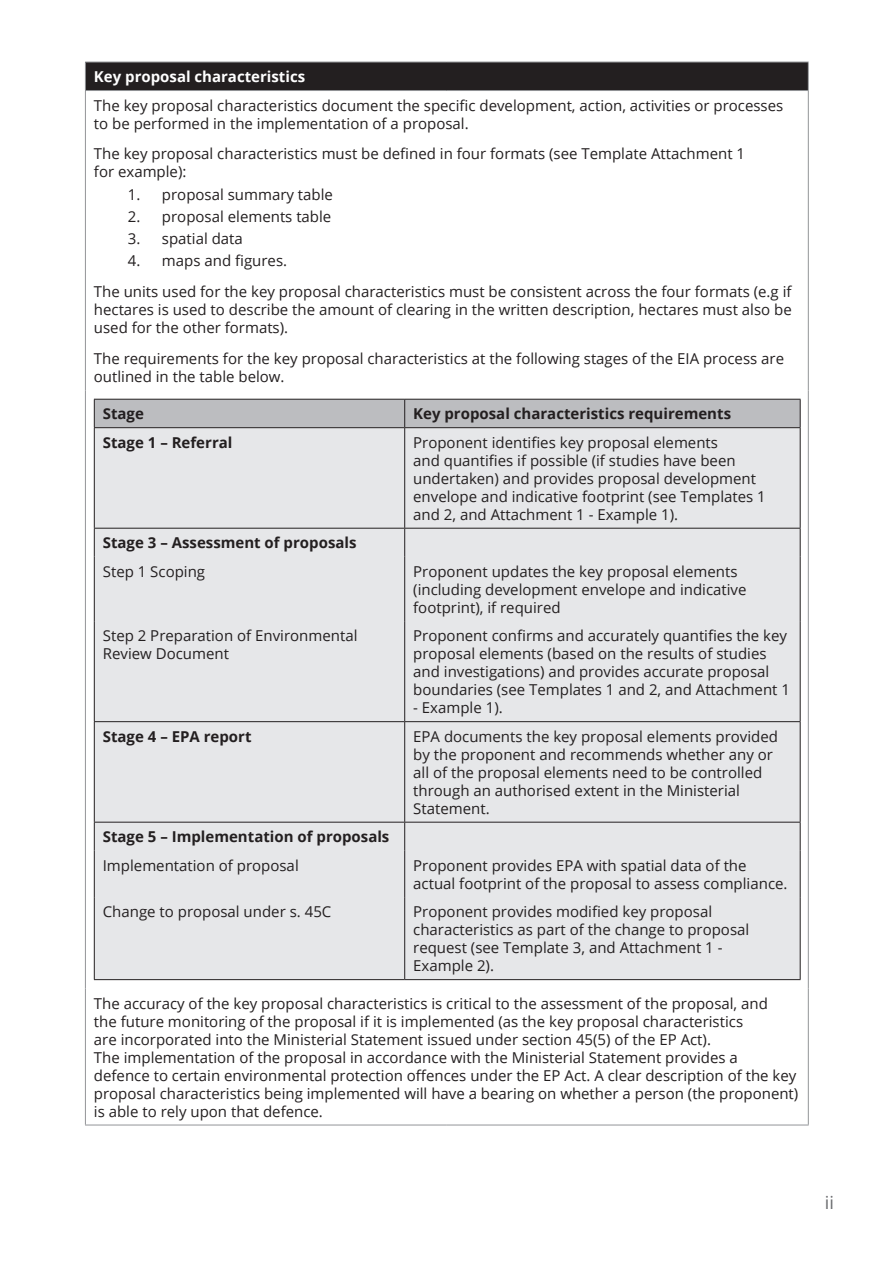
<style>
.page{position:relative;width:893px;height:1263px;background:#fff}
.page>*{position:absolute;margin:0;border:0;box-sizing:border-box;transform-origin:0 0}
.t1{font:18px "Open Sans";color:#6c6d70}
.t2{font:15px/18px "Open Sans";color:#231f20}
.t3{font:700 15px "Open Sans";color:#231f20}
.t4{font:700 15px "Open Sans";color:#fff}
</style>
<div class="page">
<div style="left:85px;top:62px;width:723px;height:29px;background:#231f20"></div>
<hr style="left:85px;top:62px;width:362px;height:1px;background:#939598">
<svg style="left:85px;top:62px;width:1px;height:28px"></svg>
<hr style="left:447px;top:62px;width:362px;height:1px;background:#939598">
<svg style="left:808px;top:62px;width:1px;height:28px"></svg>
<hr style="left:85px;top:90px;width:362px;height:1px;background:#939598">
<hr style="left:85px;top:91px;width:1px;height:299px;background:#939598">
<hr style="left:447px;top:90px;width:362px;height:1px;background:#939598">
<hr style="left:808px;top:91px;width:1px;height:299px;background:#939598">
<hr style="left:85px;top:390px;width:1px;height:598px;background:#939598">
<hr style="left:808px;top:390px;width:1px;height:598px;background:#939598">
<hr style="left:85px;top:988px;width:1px;height:137px;background:#939598">
<hr style="left:808px;top:988px;width:1px;height:137px;background:#939598">
<hr style="left:85px;top:1125px;width:362px;height:1px;background:#939598">
<hr style="left:447px;top:1125px;width:362px;height:1px;background:#939598">
<div style="left:95px;top:428px;width:705px;height:551px;background:#e6e7e9"></div>
<div style="left:94px;top:399px;width:707px;height:29px;background:#bcbdc0"></div>
<hr style="left:94px;top:427px;width:311px;height:1px;background:#231f20">
<hr style="left:94px;top:428px;width:1px;height:100px;background:#231f20">
<hr style="left:405px;top:427px;width:395px;height:1px;background:#231f20">
<hr style="left:404px;top:428px;width:1px;height:100px;background:#231f20">
<hr style="left:800px;top:428px;width:1px;height:100px;background:#231f20">
<hr style="left:94px;top:528px;width:311px;height:1px;background:#231f20">
<svg style="left:94px;top:528px;width:1px;height:29px"></svg>
<hr style="left:405px;top:528px;width:395px;height:1px;background:#231f20">
<svg style="left:404px;top:528px;width:1px;height:29px"></svg>
<svg style="left:800px;top:528px;width:1px;height:29px"></svg>
<hr style="left:94px;top:557px;width:1px;height:64px;background:#231f20">
<hr style="left:404px;top:557px;width:1px;height:64px;background:#231f20">
<hr style="left:800px;top:557px;width:1px;height:64px;background:#231f20">
<hr style="left:94px;top:621px;width:1px;height:100px;background:#231f20">
<hr style="left:404px;top:621px;width:1px;height:100px;background:#231f20">
<hr style="left:800px;top:621px;width:1px;height:100px;background:#231f20">
<hr style="left:94px;top:721px;width:311px;height:1px;background:#231f20">
<hr style="left:94px;top:722px;width:1px;height:100px;background:#231f20">
<hr style="left:405px;top:721px;width:395px;height:1px;background:#231f20">
<hr style="left:404px;top:722px;width:1px;height:100px;background:#231f20">
<hr style="left:800px;top:722px;width:1px;height:100px;background:#231f20">
<hr style="left:94px;top:822px;width:311px;height:1px;background:#231f20">
<svg style="left:94px;top:822px;width:1px;height:29px"></svg>
<hr style="left:405px;top:822px;width:395px;height:1px;background:#231f20">
<svg style="left:404px;top:822px;width:1px;height:29px"></svg>
<svg style="left:800px;top:822px;width:1px;height:29px"></svg>
<hr style="left:94px;top:851px;width:1px;height:46px;background:#231f20">
<hr style="left:404px;top:851px;width:1px;height:46px;background:#231f20">
<hr style="left:800px;top:851px;width:1px;height:46px;background:#231f20">
<hr style="left:94px;top:897px;width:1px;height:82px;background:#231f20">
<hr style="left:404px;top:897px;width:1px;height:82px;background:#231f20">
<hr style="left:800px;top:897px;width:1px;height:82px;background:#231f20">
<hr style="left:94px;top:979px;width:311px;height:1px;background:#231f20">
<hr style="left:405px;top:979px;width:395px;height:1px;background:#231f20">
<p class="t4" style="left:94px;top:66px;width:213px">Key proposal characteristics</p>
<p class="t2" style="left:94px;top:96px;width:691px">The key proposal characteristics document the specific development, action, activities or processes to be performed in the implementation of a proposal.</p>
<p class="t2" style="left:94px;top:144px;width:653px">The key proposal characteristics must be defined in four formats (see Template Attachment 1 for example):</p>
<p class="t2" style="left:128px;top:185px;width:207px">1. proposal summary table</p>
<p class="t2" style="left:128px;top:207px;width:205px">2. proposal elements table</p>
<p class="t2" style="left:128px;top:229px;width:117px">3. spatial data</p>
<p class="t2" style="left:94px;top:245px;width:699px;line-height:30.8px;text-indent:34px">4. maps and figures.<br>The units used for the key proposal characteristics must be consistent across the four formats (e.g if</p>
<p class="t2" style="left:94px;top:300px;width:699px">hectares is used to describe the amount of clearing in the written description, hectares must also be used for the other formats).</p>
<p class="t2" style="left:94px;top:349px;width:692px">The requirements for the key proposal characteristics at the following stages of the EIA process are outlined in the table below.</p>
<p class="t3" style="left:103px;top:403px;width:43px">Stage</p>
<p class="t3" style="left:413px;top:403px;width:319px">Key proposal characteristics requirements</p>
<p class="t3" style="left:103px;top:432px;width:131px">Stage 1 – Referral</p>
<p class="t2" style="left:413px;top:433px;width:354px">Proponent identifies key proposal elements<br>and quantifies if possible (if studies have been undertaken) and provides proposal development envelope and indicative footprint (see Templates 1 and 2, and Attachment 1 - Example 1).</p>
<p class="t3" style="left:103px;top:532px;width:255px">Stage 3 – Assessment of proposals</p>
<p class="t2" style="left:103px;top:562px;width:104px">Step 1 Scoping</p>
<p class="t2" style="left:413px;top:562px;width:335px">Proponent updates the key proposal elements (including development envelope and indicative footprint), if required</p>
<p class="t2" style="left:103px;top:626px;width:256px">Step 2 Preparation of Environmental<br>Review Document</p>
<p class="t2" style="left:413px;top:626px;width:378px">Proponent confirms and accurately quantifies the key proposal elements (based on the results of studies and investigations) and provides accurate proposal boundaries (see Templates 1 and 2, and Attachment 1</p>
<p class="t2" style="left:413px;top:698px;width:91px">- Example 1).</p>
<p class="t3" style="left:103px;top:726px;width:150px">Stage 4 – EPA report</p>
<p class="t2" style="left:413px;top:727px;width:366px">EPA documents the key proposal elements provided by the proponent and recommends whether any or all of the proposal elements need to be controlled through an authorised extent in the Ministerial Statement.</p>
<p class="t3" style="left:103px;top:826px;width:288px">Stage 5 – Implementation of proposals</p>
<p class="t2" style="left:103px;top:856px;width:197px">Implementation of proposal</p>
<p class="t2" style="left:413px;top:856px;width:376px">Proponent provides EPA with spatial data of the actual footprint of the proposal to assess compliance.</p>
<p class="t2" style="left:103px;top:902px;width:230px">Change to proposal under s. 45C</p>
<p class="t2" style="left:413px;top:902px;width:338px">Proponent provides modified key proposal characteristics as part of the change to proposal request (see Template 3, and Attachment 1 - Example 2).</p>
<p class="t2" style="left:94px;top:994px;width:706px">The accuracy of the key proposal characteristics is critical to the assessment of the proposal, and<br>the future monitoring of the proposal if it is implemented (as the key proposal characteristics<br>are incorporated into the Ministerial Statement issued under section 45(5) of the EP Act).<br>The implementation of the proposal in accordance with the Ministerial Statement provides a<br>defence to certain environmental protection offences under the EP Act. A clear description of the key proposal characteristics being implemented will have a bearing on whether a person (the proponent) is able to rely upon that defence.</p>
<p class="t1" style="left:825px;top:1190px;width:11px">ii</p>
</div>
